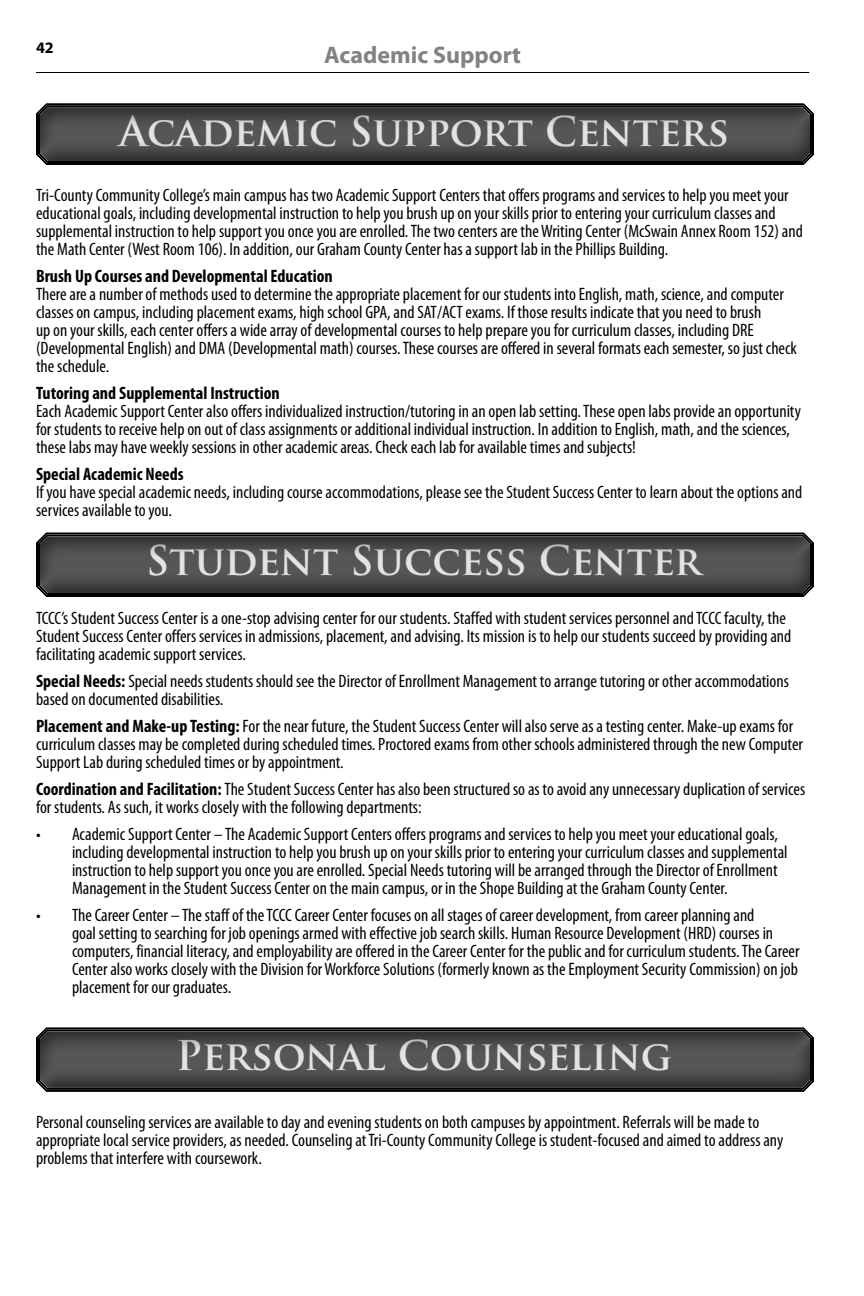
<style>
.page{position:relative;width:864px;height:1296px;background:#fff}
.page>*{position:absolute;margin:0;border:0;box-sizing:border-box;transform-origin:0 0}
.t1{font:700 40px "Trajan Pro";color:#e2e3e4}
.t2{font:700 24px "Myriad Pro";color:#808285}
.t3{font:condensed 18px/18px "Myriad Pro";color:#000}
.t4{font:700 condensed 18px "Myriad Pro";color:#000}
.t5{font:700 16px "Myriad Pro";color:#000}
.s1{font-weight:700}
</style>
<div class="page">
<hr style="left:36px;top:72px;width:773px;height:1px;background:#000">
<div style="left:34px;top:101px;width:782px;height:66px;background:#000;opacity:.5"></div>
<div style="left:34px;top:530px;width:782px;height:70px;background:#000;opacity:.5"></div>
<div style="left:34px;top:1025px;width:782px;height:70px;background:#000;opacity:.5"></div>
<p class="t5" style="left:36px;top:37px;width:19px">42</p>
<h2 class="t2" style="left:324px;top:40px;width:198px">Academic Support</h2>
<h1 class="t1" style="left:119px;top:107px;width:611px">Academic Support Centers</h1>
<p class="t3" style="left:36px;top:186px;width:768px">Tri-County Community College’s main campus has two Academic Support Centers that offers programs and services to help you meet your educational goals, including developmental instruction to help you brush up on your skills prior to entering your curriculum classes and supplemental instruction to help support you once you are enrolled. The two centers are the Writing Center (McSwain Annex Room 152) and the Math Center (West Room 106). In addition, our Graham County Center has a support lab in the Phillips Building.</p>
<p class="t4" style="left:36px;top:265px;width:298px">Brush Up Courses and Developmental Education</p>
<p class="t3" style="left:36px;top:285px;width:762px">There are a number of methods used to determine the appropriate placement for our students into English, math, science, and computer classes on campus, including placement exams, high school GPA, and SAT/ACT exams. If those results indicate that you need to brush<br>up on your skills, each center offers a wide array of developmental courses to help prepare you for curriculum classes, including DRE (Developmental English) and DMA (Developmental math) courses. These courses are offered in several formats each semester, so just check the schedule.</p>
<p class="t4" style="left:36px;top:382px;width:245px">Tutoring and Supplemental Instruction</p>
<p class="t3" style="left:36px;top:402px;width:766px">Each Academic Support Center also offers individualized instruction/tutoring in an open lab setting. These open labs provide an opportunity for students to receive help on out of class assignments or additional individual instruction. In addition to English, math, and the sciences, these labs may have weekly sessions in other academic areas. Check each lab for available times and subjects!</p>
<p class="t4" style="left:36px;top:463px;width:149px">Special Academic Needs</p>
<p class="t3" style="left:36px;top:483px;width:768px">If you have special academic needs, including course accommodations, please see the Student Success Center to learn about the options and services available to you.</p>
<h1 class="t1" style="left:146px;top:536px;width:557px">Student Success Center</h1>
<p class="t3" style="left:36px;top:609px;width:757px">TCCC’s Student Success Center is a one-stop advising center for our students. Staffed with student services personnel and TCCC faculty, the<br>Student Success Center offers services in admissions, placement, and advising. Its mission is to help our students succeed by providing and facilitating academic support services.</p>
<p class="t3" style="left:36px;top:672px;width:755px"><span class="s1">Special Needs:</span> Special needs students should see the Director of Enrollment Management to arrange tutoring or other accommodations based on documented disabilities.</p>
<p class="t3" style="left:36px;top:717px;width:769px"><span class="s1">Placement and Make-up Testing:</span> For the near future, the Student Success Center will also serve as a testing center. Make-up exams for curriculum classes may be completed during scheduled times. Proctored exams from other schools administered through the new Computer<br>Support Lab during scheduled times or by appointment.</p>
<p class="t3" style="left:36px;top:780px;width:771px"><span class="s1">Coordination and Facilitation:</span> The Student Success Center has also been structured so as to avoid any unnecessary duplication of services for students. As such, it works closely with the following departments:</p>
<p class="t3" style="left:72px;top:825px;width:717px;text-indent:-36px">• Academic Support Center – The Academic Support Centers offers programs and services to help you meet your educational goals, including developmental instruction to help you brush up on your skills prior to entering your curriculum classes and supplemental instruction to help support you once you are enrolled. Special Needs tutoring will be arranged through the Director of Enrollment Management in the Student Success Center on the main campus, or in the Shope Building at the Graham County Center.</p>
<p class="t3" style="left:72px;top:906px;width:729px;text-indent:-36px">• The Career Center – The staff of the TCCC Career Center focuses on all stages of career development, from career planning and<br>goal setting to searching for job openings armed with effective job search skills. Human Resource Development (HRD) courses in computers, financial literacy, and employability are offered in the Career Center for the public and for curriculum students. The Career Center also works closely with the Division for Workforce Solutions (formerly known as the Employment Security Commission) on job placement for our graduates.</p>
<h1 class="t1" style="left:176px;top:1031px;width:498px">Personal Counseling</h1>
<p class="t3" style="left:36px;top:1113px;width:749px">Personal counseling services are available to day and evening students on both campuses by appointment. Referrals will be made to appropriate local service providers, as needed. Counseling at Tri-County Community College is student-focused and aimed to address any problems that interfere with coursework.</p>
</div>
